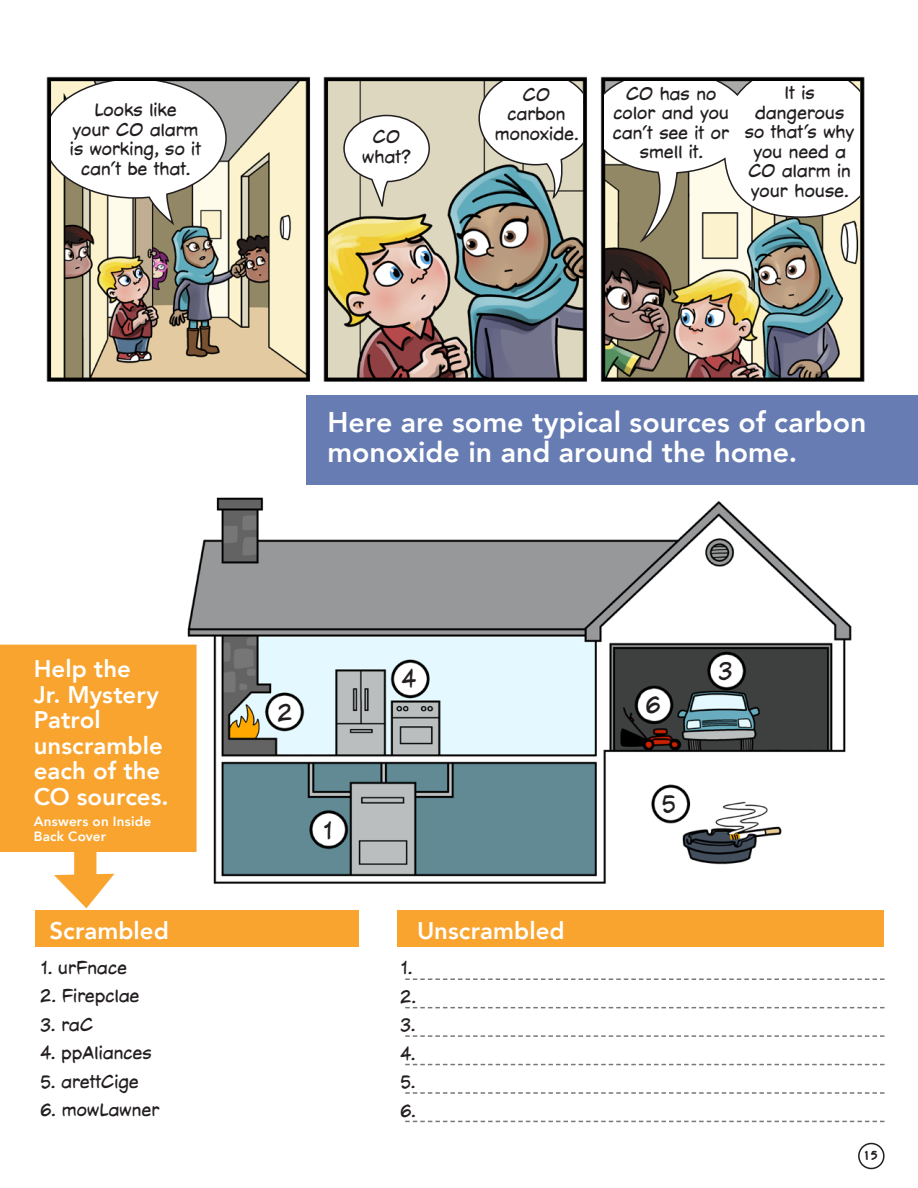
<style>
.page{position:relative;width:918px;height:1188px;background:#fff}
.page>*{position:absolute;margin:0;border:0;box-sizing:border-box;transform-origin:0 0}
.t1{font:800 28.5px/30px "Avenir";color:#fff}
.t2{font:800 24px/25.5px "Avenir";letter-spacing:.005em;color:#fff}
.t3{font:24px "CC Dave Gibbons Lower";color:#231f20}
.t4{font:18px/19.5px "CC Dave Gibbons Lower";letter-spacing:.005em;color:#231f20;text-align:center}
.t5{font:15px "Larisch";color:#231f20}
.t6{font:800 13.5px/15px "Avenir";letter-spacing:.015em;color:#fff}
</style>
<div class="page">
<img style="left:34px;top:76px;width:843px;height:1076px">
<svg style="left:343px;top:114px;width:88px;height:92px"></svg>
<div style="left:307px;top:395px;width:611px;height:90px;background:#667cb2"></div>
<div style="left:36px;top:910px;width:323px;height:37px;background:#f9a42e"></div>
<div style="left:398px;top:910px;width:486px;height:37px;background:#f9a42e"></div>
<svg style="left:0;top:645px;width:197px;height:263px;fill:#f9a42e"></svg>
<svg style="left:52px;top:81px;width:176px;height:145px"></svg>
<svg style="left:478px;top:81px;width:105px;height:129px"></svg>
<svg style="left:605px;top:81px;width:255px;height:159px"></svg>
<svg style="left:405px;top:978px;width:480px;height:2px"></svg>
<svg style="left:405px;top:1007px;width:480px;height:1px"></svg>
<svg style="left:405px;top:1035px;width:480px;height:2px"></svg>
<svg style="left:405px;top:1064px;width:480px;height:1px"></svg>
<svg style="left:405px;top:1092px;width:480px;height:2px"></svg>
<svg style="left:405px;top:1121px;width:480px;height:1px"></svg>
<div style="left:859px;top:1144px;width:25px;height:24px;background:#fff;border-radius:50%"></div>
<div style="left:858px;top:1143px;width:27px;height:26px;border:2px solid #231f20;border-radius:50%"></div>
<p class="t4" style="left:94px;top:101px;width:84px">Looks like</p>
<p class="t4" style="left:70px;top:121px;width:133px">your CO alarm is working, so it can’t be that.</p>
<p class="t4" style="left:373px;top:128px;width:29px">CO</p>
<p class="t4" style="left:362px;top:147px;width:50px">what?</p>
<p class="t4" style="left:523px;top:86px;width:29px">CO</p>
<p class="t4" style="left:495px;top:105px;width:85px">carbon monoxide.</p>
<p class="t4" style="left:626px;top:85px;width:92px">CO has no</p>
<p class="t4" style="left:613px;top:104px;width:118px">color and you can’t see it or smell it.</p>
<p class="t4" style="left:784px;top:84px;width:32px">It is</p>
<p class="t4" style="left:755px;top:104px;width:91px">dangerous</p>
<p class="t4" style="left:745px;top:123px;width:111px">so that’s why</p>
<p class="t4" style="left:754px;top:143px;width:94px">you need a</p>
<p class="t4" style="left:748px;top:162px;width:104px">CO alarm in</p>
<p class="t4" style="left:751px;top:182px;width:99px">your house.</p>
<p class="t2" style="left:34px;top:656px;width:99px">Help the</p>
<p class="t2" style="left:34px;top:682px;width:136px">Jr. Mystery<br>Patrol unscramble each of the<br>CO sources.</p>
<p class="t6" style="left:34px;top:813px;width:119px">Answers on Inside<br>Back Cover</p>
<p class="t1" style="left:327px;top:408px;width:541px">Here are some typical sources of carbon monoxide in and around the home.</p>
<p class="t3" style="left:278px;top:698px;width:16px">2</p>
<p class="t3" style="left:323px;top:817px;width:11px">1</p>
<p class="t3" style="left:402px;top:665px;width:16px">4</p>
<p class="t3" style="left:646px;top:691px;width:16px">6</p>
<p class="t3" style="left:662px;top:789px;width:15px">5</p>
<p class="t3" style="left:718px;top:657px;width:15px">3</p>
<p class="t2" style="left:50px;top:918px;width:121px">Scrambled</p>
<p class="t2" style="left:417px;top:918px;width:149px">Unscrambled</p>
<p class="t4" style="left:40px;top:959px;width:88px">1. urFnace</p>
<p class="t4" style="left:40px;top:987px;width:101px">2. Firepclae</p>
<p class="t4" style="left:40px;top:1016px;width:54px">3. raC</p>
<p class="t4" style="left:40px;top:1044px;width:113px">4. ppAliances</p>
<p class="t4" style="left:40px;top:1073px;width:100px">5. arettCige</p>
<p class="t4" style="left:40px;top:1101px;width:121px">6. mowLawner</p>
<p class="t4" style="left:400px;top:959px;width:13px">1.</p>
<p class="t4" style="left:400px;top:987px;width:17px">2.</p>
<p class="t4" style="left:400px;top:1016px;width:16px">3.</p>
<p class="t4" style="left:400px;top:1044px;width:16px">4.</p>
<p class="t4" style="left:400px;top:1073px;width:16px">5.</p>
<p class="t4" style="left:400px;top:1101px;width:17px">6.</p>
<p class="t5" style="left:863px;top:1148px;width:16px">15</p>
</div>
